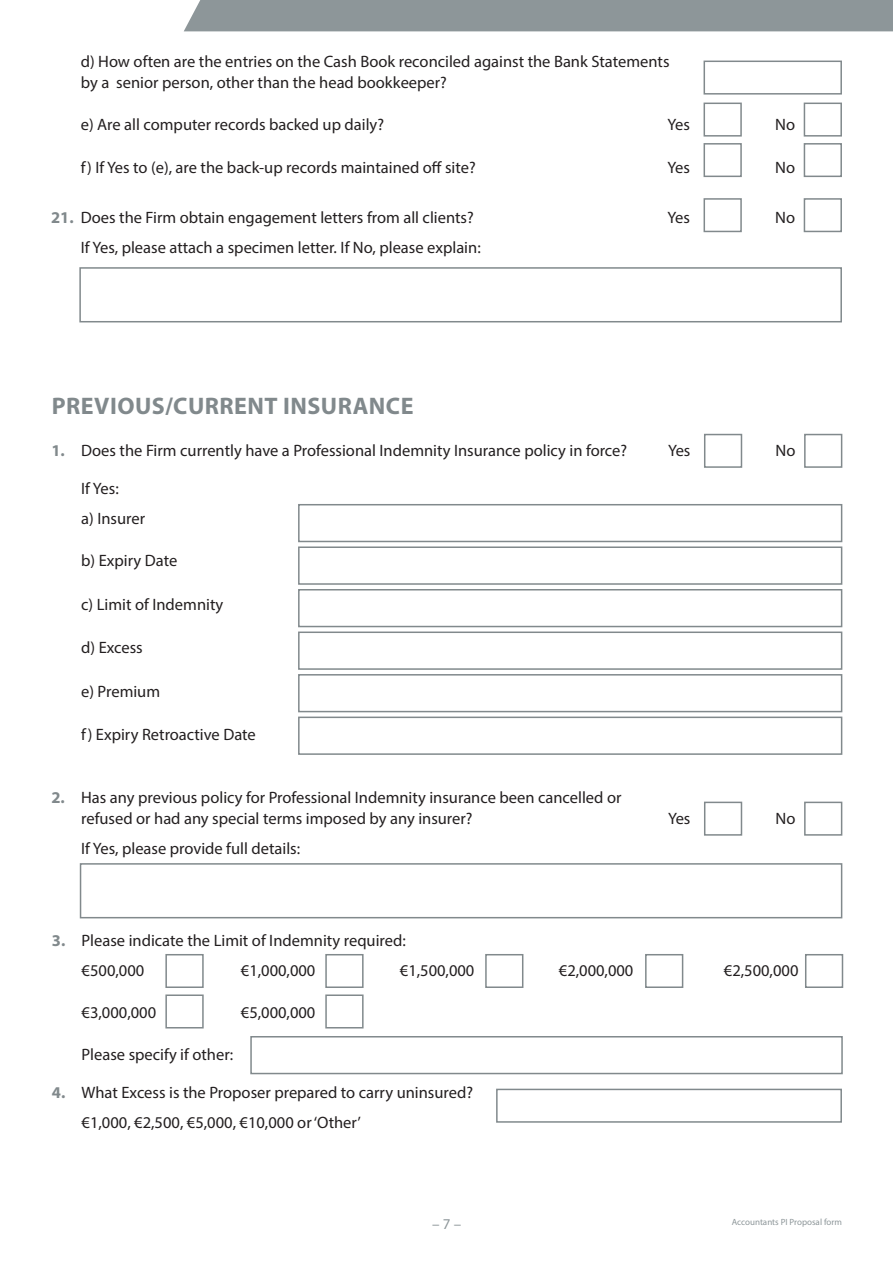
<style>
.page{position:relative;width:893px;height:1263px;background:#fff}
.page>*{position:absolute;margin:0;border:0;box-sizing:border-box;transform-origin:0 0}
.t1{font:700 24px "Myriad Pro";letter-spacing:.02em;color:#81898c}
.t2{font:16.5px/21px "Myriad Pro";color:#231f20}
.t3{font:15px "Myriad Pro";color:#8d9699}
.t4{font:9px "Myriad Pro";color:#8d9699}
.s1{font-weight:700;color:#81898c}
</style>
<div class="page">
<div style="left:184px;top:0;width:709px;height:31px;background:#8d9699"></div>
<div style="left:703px;top:61px;width:139px;height:34px;border:2px solid #81898c"></div>
<div style="left:703px;top:103px;width:39px;height:34px;border:2px solid #81898c"></div>
<div style="left:804px;top:103px;width:38px;height:34px;border:2px solid #81898c"></div>
<div style="left:703px;top:143px;width:39px;height:34px;border:2px solid #81898c"></div>
<div style="left:804px;top:143px;width:38px;height:34px;border:2px solid #81898c"></div>
<div style="left:703px;top:198px;width:39px;height:34px;border:2px solid #81898c"></div>
<div style="left:804px;top:198px;width:38px;height:34px;border:2px solid #81898c"></div>
<div style="left:79px;top:267px;width:763px;height:55px;border:2px solid #81898c"></div>
<div style="left:704px;top:434px;width:38px;height:34px;border:2px solid #81898c"></div>
<div style="left:804px;top:434px;width:38px;height:34px;border:2px solid #81898c"></div>
<div style="left:298px;top:504px;width:544px;height:38px;border:2px solid #81898c"></div>
<div style="left:298px;top:546px;width:544px;height:39px;border:2px solid #81898c"></div>
<div style="left:298px;top:589px;width:544px;height:38px;border:2px solid #81898c"></div>
<div style="left:298px;top:631px;width:544px;height:39px;border:2px solid #81898c"></div>
<div style="left:298px;top:674px;width:544px;height:38px;border:2px solid #81898c"></div>
<div style="left:298px;top:716px;width:544px;height:39px;border:2px solid #81898c"></div>
<div style="left:704px;top:802px;width:38px;height:34px;border:2px solid #81898c"></div>
<div style="left:804px;top:802px;width:38px;height:34px;border:2px solid #81898c"></div>
<div style="left:80px;top:863px;width:762px;height:55px;border:2px solid #81898c"></div>
<div style="left:250px;top:1036px;width:593px;height:38px;border:2px solid #81898c"></div>
<div style="left:165px;top:954px;width:39px;height:34px;background:#fff;border:2px solid #81898c"></div>
<div style="left:325px;top:954px;width:39px;height:34px;background:#fff;border:2px solid #81898c"></div>
<div style="left:485px;top:954px;width:38px;height:34px;background:#fff;border:2px solid #81898c"></div>
<div style="left:645px;top:954px;width:38px;height:34px;background:#fff;border:2px solid #81898c"></div>
<div style="left:805px;top:954px;width:38px;height:34px;background:#fff;border:2px solid #81898c"></div>
<div style="left:165px;top:994px;width:39px;height:34px;background:#fff;border:2px solid #81898c"></div>
<div style="left:325px;top:994px;width:39px;height:34px;background:#fff;border:2px solid #81898c"></div>
<div style="left:496px;top:1089px;width:346px;height:34px;background:#fff;border:2px solid #81898c"></div>
<p class="t2" style="left:81px;top:51px;width:590px">d) How often are the entries on the Cash Book reconciled against the Bank Statements by a senior person, other than the head bookkeeper?</p>
<p class="t2" style="left:81px;top:114px;width:305px">e) Are all computer records backed up daily?</p>
<p class="t2" style="left:668px;top:114px;width:24px">Yes</p>
<p class="t2" style="left:775px;top:114px;width:21px">No</p>
<p class="t2" style="left:81px;top:156px;width:396px">f) If Yes to (e), are the back-up records maintained off site?</p>
<p class="t2" style="left:668px;top:156px;width:24px">Yes</p>
<p class="t2" style="left:775px;top:156px;width:21px">No</p>
<p class="t2" style="left:51px;top:207px;width:424px"><span class="s1">21.</span> Does the Firm obtain engagement letters from all clients?</p>
<p class="t2" style="left:668px;top:207px;width:24px">Yes</p>
<p class="t2" style="left:775px;top:207px;width:21px">No</p>
<p class="t2" style="left:81px;top:236px;width:401px">If Yes, please attach a specimen letter. If No, please explain:</p>
<p class="t1" style="left:52px;top:390px;width:363px">PREVIOUS/CURRENT INSURANCE</p>
<p class="t2" style="left:51px;top:439px;width:577px"><span class="s1">1.</span> Does the Firm currently have a Professional Indemnity Insurance policy in force?</p>
<p class="t2" style="left:668px;top:439px;width:24px">Yes</p>
<p class="t2" style="left:776px;top:439px;width:21px">No</p>
<p class="t2" style="left:81px;top:477px;width:39px">If Yes:</p>
<p class="t2" style="left:81px;top:507px;width:65px">a) Insurer</p>
<p class="t2" style="left:81px;top:550px;width:98px">b) Expiry Date</p>
<p class="t2" style="left:81px;top:593px;width:144px">c) Limit of Indemnity</p>
<p class="t2" style="left:81px;top:637px;width:63px">d) Excess</p>
<p class="t2" style="left:81px;top:680px;width:80px">e) Premium</p>
<p class="t2" style="left:81px;top:724px;width:176px">f) Expiry Retroactive Date</p>
<p class="t2" style="left:51px;top:787px;width:571px"><span class="s1">2.</span> Has any previous policy for Professional Indemnity insurance been cancelled or</p>
<p class="t2" style="left:81px;top:808px;width:393px">refused or had any special terms imposed by any insurer?</p>
<p class="t2" style="left:668px;top:808px;width:24px">Yes</p>
<p class="t2" style="left:776px;top:808px;width:21px">No</p>
<p class="t2" style="left:81px;top:837px;width:220px">If Yes, please provide full details:</p>
<p class="t2" style="left:52px;top:930px;width:355px"><span class="s1">3.</span> Please indicate the Limit of Indemnity required:</p>
<p class="t2" style="left:82px;top:960px;width:64px">€500,000</p>
<p class="t2" style="left:241px;top:960px;width:76px">€1,000,000</p>
<p class="t2" style="left:400px;top:960px;width:76px">€1,500,000</p>
<p class="t2" style="left:559px;top:960px;width:76px">€2,000,000</p>
<p class="t2" style="left:724px;top:960px;width:76px">€2,500,000</p>
<p class="t2" style="left:82px;top:1002px;width:76px">€3,000,000</p>
<p class="t2" style="left:241px;top:1002px;width:76px">€5,000,000</p>
<p class="t2" style="left:82px;top:1044px;width:153px">Please specify if other:</p>
<p class="t2" style="left:52px;top:1082px;width:423px"><span class="s1">4.</span> What Excess is the Proposer prepared to carry uninsured?</p>
<p class="t2" style="left:82px;top:1112px;width:281px">€1,000, €2,500, €5,000, €10,000 or‘Other’</p>
<p class="t3" style="left:432px;top:1215px;width:31px">– 7 –</p>
<p class="t4" style="left:732px;top:1217px;width:112px">Accountants PI Proposal form</p>
</div>
